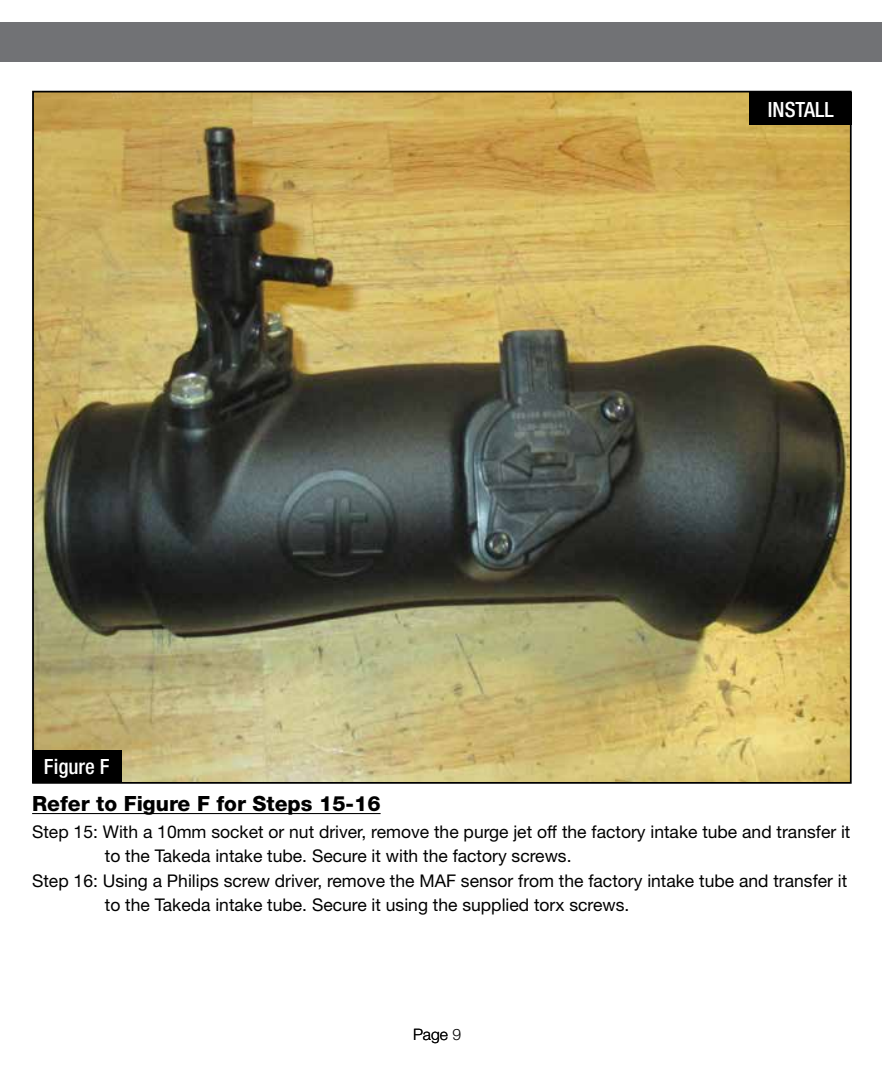
<style>
.page{position:relative;width:882px;height:1071px;background:#fff}
.page>*{position:absolute;margin:0;border:0;box-sizing:border-box;transform-origin:0 0}
.t1{font:800 21px "Helvetica Neue";color:#000}
.t2{font:500 condensed 21px "Helvetica Neue";color:#fff}
.t3{font:17.5px "Helvetica Neue";color:#000}
.t4{font:300 15.75px "Helvetica Neue";color:#000}
</style>
<div class="page">
<img style="left:35px;top:94px;width:814px;height:687px">
<div style="left:0;top:23px;width:882px;height:39px;background:#717275"></div>
<hr style="left:32px;top:813px;width:349px;height:1px;background:#000">
<div style="left:32px;top:750px;width:90px;height:33px;background:#000"></div>
<div style="left:749px;top:92px;width:103px;height:33px;background:#000"></div>
<p class="t2" style="left:44px;top:754px;width:67px">Figure F</p>
<p class="t2" style="left:768px;top:97px;width:67px">INSTALL</p>
<p class="t1" style="left:32px;top:791px;width:350px">Refer to Figure F for Steps 15-16</p>
<p class="t3" style="left:32px;top:821px;width:820px">Step 15: With a 10mm socket or nut driver, remove the purge jet off the factory intake tube and transfer it</p>
<p class="t3" style="left:105px;top:846px;width:468px">to the Takeda intake tube. Secure it with the factory screws.</p>
<p class="t3" style="left:32px;top:870px;width:817px">Step 16: Using a Philips screw driver, remove the MAF sensor from the factory intake tube and transfer it</p>
<p class="t3" style="left:105px;top:895px;width:526px">to the Takeda intake tube. Secure it using the supplied torx screws.</p>
<p class="t4" style="left:413px;top:1024px;width:50px">Page 9</p>
</div>
